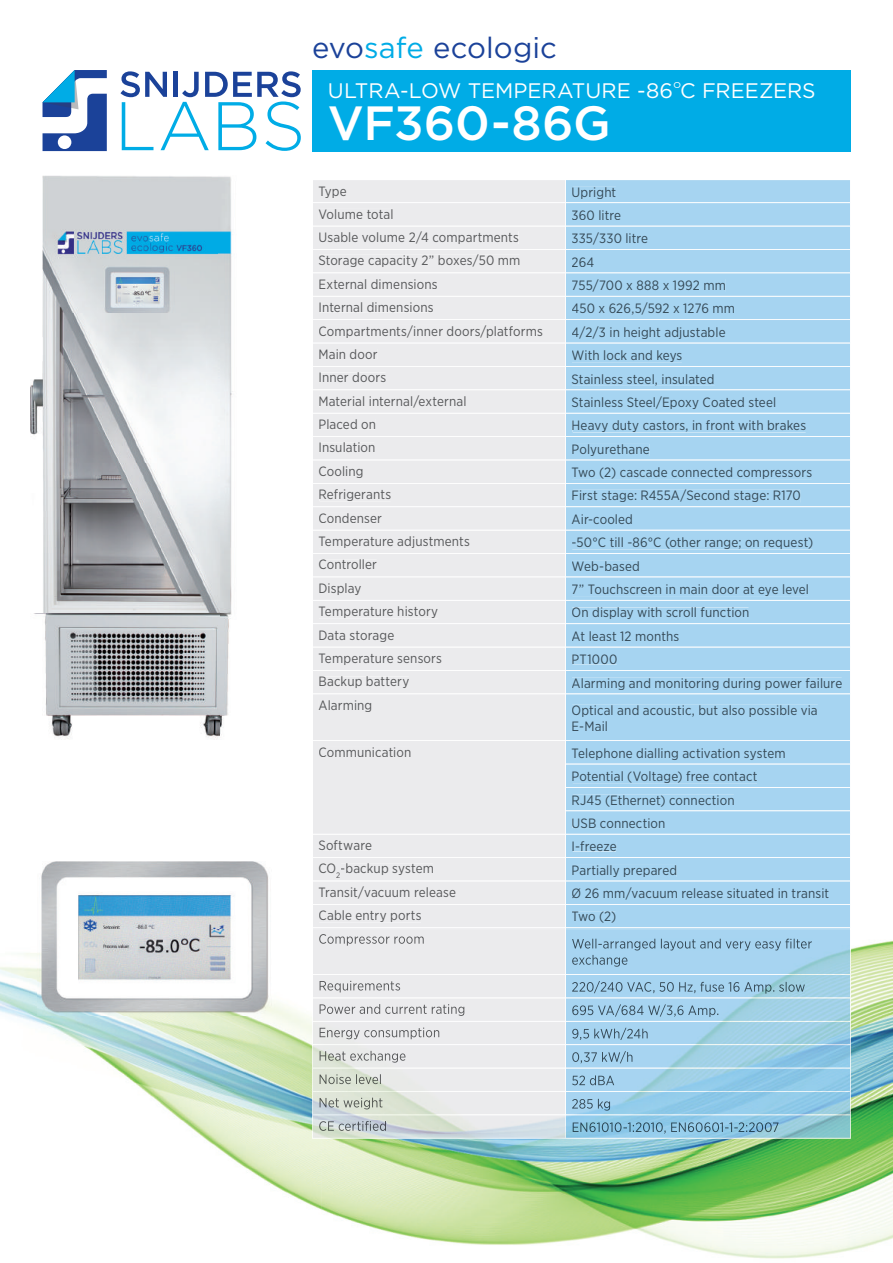
<style>
.page{position:relative;width:893px;height:1263px;background:#fff}
.page>*{position:absolute;margin:0;border:0;box-sizing:border-box;transform-origin:0 0}
.t1{font:500 48px "Gotham";letter-spacing:-.01em;color:#fff}
.t2{font:29.25px "Gotham";color:#1b4299}
.t3{font:21px "Gotham";letter-spacing:-.005em;color:#fff}
.t4{font:13.5px/23.4px "Gotham Narrow";letter-spacing:.01em;color:#354956}
.t5{font:13.5px "Gotham Narrow";letter-spacing:.01em;color:#57585a}
.s1{color:#00ace6}
.s2{font-family:"Futura Std";font-weight:300}
</style>
<div class="page">
<img style="left:0;top:977px;width:321px;height:233px">
<img style="left:321px;top:1120px;width:572px;height:139px">
<img style="left:851px;top:940px;width:42px;height:180px">
<div style="left:312px;top:70px;width:538px;height:81px;background:#00ace6"></div>
<svg style="left:120px;top:71px;width:181px;height:80px"></svg>
<svg style="left:43px;top:70px;width:64px;height:81px"></svg>
<img style="left:312px;top:929px;width:539px;height:210px">
<img style="left:312px;top:929px;width:1px;height:45px">
<img style="left:565px;top:929px;width:1px;height:45px">
<img style="left:312px;top:974px;width:539px;height:1px">
<img style="left:313px;top:997px;width:537px;height:1px">
<img style="left:313px;top:1021px;width:537px;height:1px">
<img style="left:313px;top:1044px;width:537px;height:1px">
<img style="left:313px;top:1068px;width:537px;height:1px">
<img style="left:313px;top:1091px;width:537px;height:1px">
<img style="left:313px;top:1114px;width:537px;height:1px">
<svg style="left:312px;top:975px;width:1px;height:163px"></svg>
<svg style="left:565px;top:975px;width:1px;height:163px"></svg>
<img style="left:850px;top:929px;width:1px;height:45px">
<svg style="left:850px;top:975px;width:1px;height:163px"></svg>
<svg style="left:313px;top:180px;width:537px;height:749px;background:#c9e0ef"></svg>
<div style="left:341px;top:864px;width:92px;height:11px;background:#ebebed"></div>
<div style="left:573px;top:865px;width:103px;height:12px;background:#a6d4f1"></div>
<div style="left:319px;top:886px;width:136px;height:12px;background:#ebebed"></div>
<div style="left:572px;top:887px;width:257px;height:13px;background:#a6d4f1"></div>
<div style="left:319px;top:910px;width:102px;height:12px;background:#ebebed"></div>
<div style="left:572px;top:912px;width:43px;height:11px;background:#a6d4f1"></div>
<img style="left:319px;top:934px;width:105px;height:12px">
<img style="left:572px;top:939px;width:240px;height:11px">
<img style="left:572px;top:955px;width:55px;height:12px">
<img style="left:320px;top:981px;width:80px;height:11px">
<img style="left:572px;top:981px;width:233px;height:13px">
<img style="left:320px;top:1004px;width:144px;height:12px">
<img style="left:572px;top:1004px;width:146px;height:13px">
<img style="left:320px;top:1027px;width:119px;height:12px">
<img style="left:572px;top:1028px;width:76px;height:12px">
<img style="left:320px;top:1051px;width:85px;height:12px">
<img style="left:572px;top:1051px;width:60px;height:12px">
<img style="left:320px;top:1074px;width:61px;height:10px">
<img style="left:572px;top:1075px;width:42px;height:10px">
<img style="left:320px;top:1097px;width:62px;height:12px">
<img style="left:572px;top:1099px;width:38px;height:11px">
<img style="left:319px;top:1121px;width:67px;height:10px">
<img style="left:573px;top:1122px;width:205px;height:11px">
<img style="left:30px;top:175px;width:202px;height:565px">
<img style="left:37px;top:861px;width:236px;height:155px">
<h2 class="t2" style="left:312px;top:29px;width:246px">evo<span class="s1">safe</span> ecologic</h2>
<h3 class="t3" style="left:328px;top:77px;width:489px">ULTRA-LOW TEMPERATURE -86<span class="s2">º</span>C FREEZERS</h3>
<h1 class="t1" style="left:328px;top:91px;width:284px">VF360-86G</h1>
<p class="t5" style="left:318px;top:182px;width:30px">Type</p>
<p class="t4" style="left:572px;top:180px;width:46px">Upright</p>
<p class="t5" style="left:318px;top:205px;width:77px">Volume total</p>
<p class="t4" style="left:572px;top:203px;width:51px">360 litre</p>
<p class="t5" style="left:318px;top:229px;width:202px">Usable volume 2/4 compartments</p>
<p class="t4" style="left:572px;top:226px;width:78px">335/330 litre</p>
<p class="t5" style="left:318px;top:252px;width:203px">Storage capacity 2” boxes/50 mm</p>
<p class="t4" style="left:572px;top:250px;width:24px">264</p>
<p class="t5" style="left:318px;top:276px;width:121px">External dimensions</p>
<p class="t4" style="left:572px;top:273px;width:156px">755/700 x 888 x 1992 mm</p>
<p class="t5" style="left:318px;top:299px;width:117px">Internal dimensions</p>
<p class="t4" style="left:572px;top:297px;width:165px">450 x 626,5/592 x 1276 mm</p>
<p class="t5" style="left:318px;top:322px;width:226px">Compartments/inner doors/platforms</p>
<p class="t4" style="left:572px;top:320px;width:156px">4/2/3 in height adjustable</p>
<p class="t5" style="left:318px;top:346px;width:61px">Main door</p>
<p class="t4" style="left:572px;top:343px;width:112px">With lock and keys</p>
<p class="t5" style="left:318px;top:369px;width:69px">Inner doors</p>
<p class="t4" style="left:572px;top:367px;width:145px">Stainless steel, insulated</p>
<p class="t5" style="left:318px;top:393px;width:150px">Material internal/external</p>
<p class="t4" style="left:572px;top:390px;width:206px">Stainless Steel/Epoxy Coated steel</p>
<p class="t5" style="left:318px;top:416px;width:59px">Placed on</p>
<p class="t4" style="left:572px;top:414px;width:236px">Heavy duty castors, in front with brakes</p>
<p class="t5" style="left:318px;top:439px;width:58px">Insulation</p>
<p class="t4" style="left:572px;top:437px;width:80px">Polyurethane</p>
<p class="t5" style="left:318px;top:463px;width:47px">Cooling</p>
<p class="t4" style="left:572px;top:460px;width:242px">Two (2) cascade connected compressors</p>
<p class="t5" style="left:318px;top:486px;width:74px">Refrigerants</p>
<p class="t4" style="left:572px;top:484px;width:231px">First stage: R455A/Second stage: R170</p>
<p class="t5" style="left:318px;top:509px;width:65px">Condenser</p>
<p class="t4" style="left:572px;top:507px;width:63px">Air-cooled</p>
<p class="t5" style="left:318px;top:533px;width:153px">Temperature adjustments</p>
<p class="t4" style="left:572px;top:530px;width:243px">-50°C till -86°C (other range; on request)</p>
<p class="t5" style="left:318px;top:556px;width:60px">Controller</p>
<p class="t4" style="left:572px;top:554px;width:70px">Web-based</p>
<p class="t5" style="left:318px;top:580px;width:44px">Display</p>
<p class="t4" style="left:572px;top:577px;width:239px">7” Touchscreen in main door at eye level</p>
<p class="t5" style="left:318px;top:603px;width:121px">Temperature history</p>
<p class="t4" style="left:572px;top:601px;width:179px">On display with scroll function</p>
<p class="t5" style="left:318px;top:626px;width:77px">Data storage</p>
<p class="t4" style="left:572px;top:624px;width:109px">At least 12 months</p>
<p class="t5" style="left:318px;top:650px;width:125px">Temperature sensors</p>
<p class="t4" style="left:572px;top:647px;width:47px">PT1000</p>
<p class="t5" style="left:318px;top:673px;width:92px">Backup battery</p>
<p class="t4" style="left:572px;top:671px;width:272px">Alarming and monitoring during power failure</p>
<p class="t5" style="left:318px;top:697px;width:55px">Alarming</p>
<p class="t4" style="left:572px;top:701px;width:248px;line-height:16.2px">Optical and acoustic, but also possible via<br>E-Mail</p>
<p class="t5" style="left:318px;top:743px;width:94px">Communication</p>
<p class="t4" style="left:572px;top:741px;width:216px">Telephone dialling activation system<br>Potential (Voltage) free contact<br>RJ45 (Ethernet) connection<br>USB connection</p>
<p class="t5" style="left:318px;top:837px;width:55px">Software</p>
<p class="t4" style="left:572px;top:834px;width:47px">I-freeze</p>
<p class="t5" style="left:318px;top:860px;width:117px">CO<sub>2</sub>-backup system</p>
<p class="t4" style="left:572px;top:858px;width:107px">Partially prepared</p>
<p class="t5" style="left:318px;top:884px;width:139px">Transit/vacuum release</p>
<p class="t4" style="left:572px;top:881px;width:259px">Ø 26 mm/vacuum release situated in transit</p>
<p class="t5" style="left:318px;top:907px;width:105px">Cable entry ports</p>
<p class="t4" style="left:572px;top:905px;width:46px">Two (2)</p>
</div>
